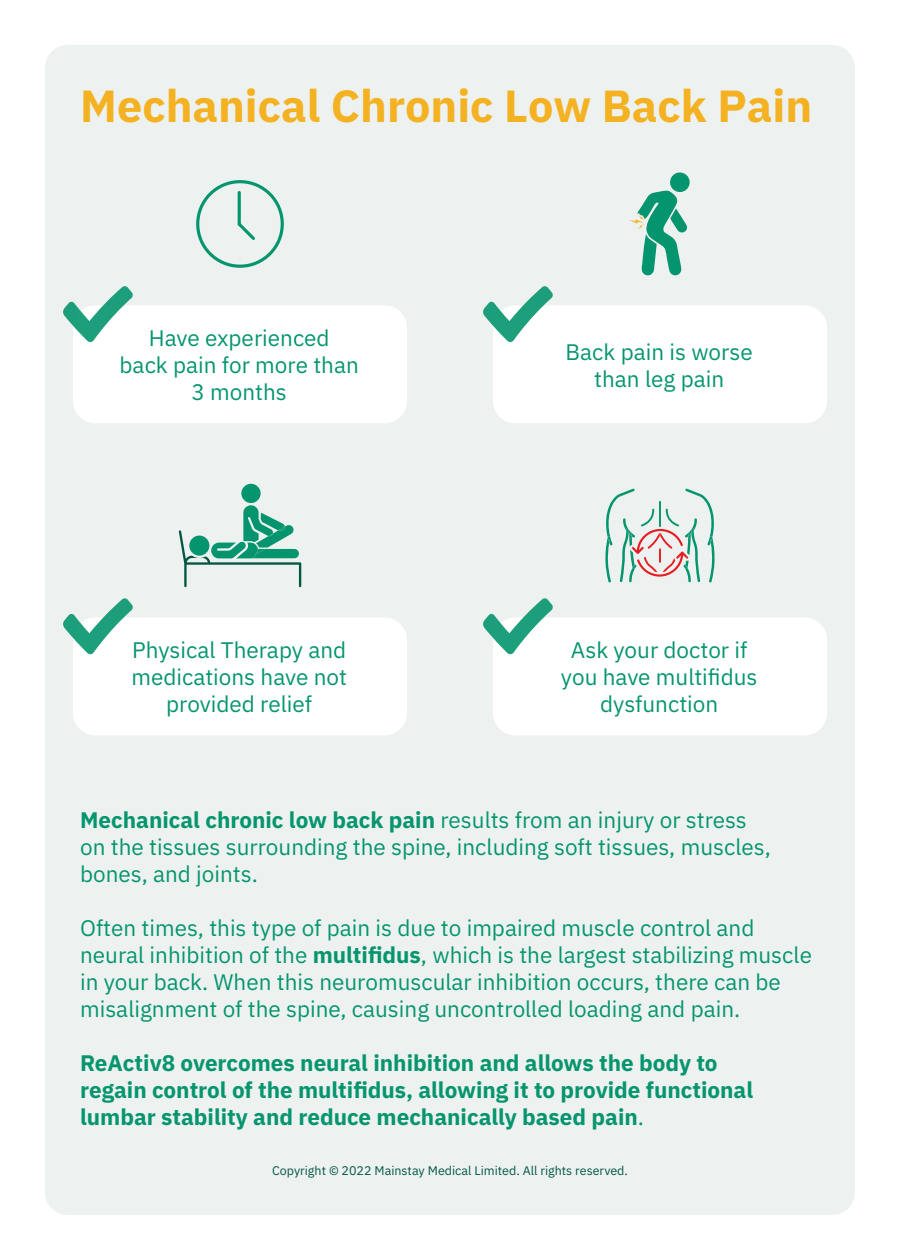
<style>
.page{position:relative;width:900px;height:1260px;background:#fff}
.page>*{position:absolute;margin:0;border:0;box-sizing:border-box;transform-origin:0 0}
.t1{font:700 45px "IBM Plex Sans";color:#f4b223}
.t2{font:22.5px/27px "IBM Plex Sans";color:#05956e}
.t3{font:700 22.5px/27px "IBM Plex Sans";color:#05956e}
.t4{font:12.5px "IBM Plex Sans";color:#035644}
.s1{font-weight:400}
.s2{font-weight:700}
</style>
<div class="page">
<div style="left:45px;top:45px;width:810px;height:1170px;background:#edf2f0;border-radius:22px"></div>
<div style="left:73px;top:305px;width:334px;height:118px;background:#fff;border-radius:22px"></div>
<div style="left:73px;top:617px;width:334px;height:118px;background:#fff;border-radius:22px"></div>
<div style="left:493px;top:617px;width:334px;height:118px;background:#fff;border-radius:22px"></div>
<div style="left:493px;top:305px;width:334px;height:118px;background:#fff;border-radius:22px"></div>
<svg style="left:63px;top:286px;width:70px;height:56px"></svg>
<svg style="left:63px;top:598px;width:70px;height:57px"></svg>
<svg style="left:483px;top:598px;width:70px;height:57px"></svg>
<svg style="left:483px;top:286px;width:70px;height:56px"></svg>
<div style="left:196px;top:180px;width:88px;height:88px;border:3px solid #05956e;border-radius:50%"></div>
<hr style="left:238px;top:193px;width:3px;height:31px;background:#05956e">
<svg style="left:237px;top:220px;width:18px;height:20px"></svg>
<svg style="left:629px;top:172px;width:61px;height:104px"></svg>
<div style="left:241px;top:484px;width:20px;height:19px;background:#05956e;border-radius:50%"></div>
<svg style="left:179px;top:505px;width:122px;height:82px"></svg>
<svg style="left:605px;top:489px;width:110px;height:93px"></svg>
<p class="t1" style="left:80px;top:70px;width:733px">Mechanical Chronic Low Back Pain</p>
<p class="t2" style="left:149px;top:323px;width:182px">Have experienced</p>
<p class="t2" style="left:120px;top:350px;width:241px">back pain for more than</p>
<p class="t2" style="left:191px;top:377px;width:97px">3 months</p>
<p class="t2" style="left:132px;top:635px;width:216px">Physical Therapy and</p>
<p class="t2" style="left:131px;top:662px;width:217px">medications have not</p>
<p class="t2" style="left:166px;top:689px;width:147px">provided relief</p>
<p class="t2" style="left:566px;top:336px;width:189px">Back pain is worse</p>
<p class="t2" style="left:594px;top:363px;width:131px">than leg pain</p>
<p class="t2" style="left:571px;top:635px;width:178px">Ask your doctor if</p>
<p class="t2" style="left:561px;top:662px;width:198px">you have multifidus</p>
<p class="t2" style="left:600px;top:689px;width:120px">dysfunction</p>
<p class="t3" style="left:80px;top:805px;width:668px">Mechanical chronic low back pain <span class="s1">results from an injury or stress</span></p>
<p class="t2" style="left:80px;top:832px;width:692px">on the tissues surrounding the spine, including soft tissues, muscles,</p>
<p class="t2" style="left:80px;top:859px;width:179px">bones, and joints.</p>
<p class="t2" style="left:80px;top:913px;width:733px">Often times, this type of pain is due to impaired muscle control and neural inhibition of the <span class="s2">multifidus</span>, which is the largest stabilizing muscle in your back. When this neuromuscular inhibition occurs, there can be misalignment of the spine, causing uncontrolled loading and pain.</p>
<p class="t3" style="left:80px;top:1048px;width:639px">ReActiv8 overcomes neural inhibition and allows the body to</p>
<p class="t3" style="left:80px;top:1075px;width:675px">regain control of the multifidus, allowing it to provide functional lumbar stability and reduce mechanically based pain<span class="s1">.</span></p>
<p class="t4" style="left:272px;top:1161px;width:357px">Copyright © 2022 Mainstay Medical Limited. All rights reserved.</p>
</div>
